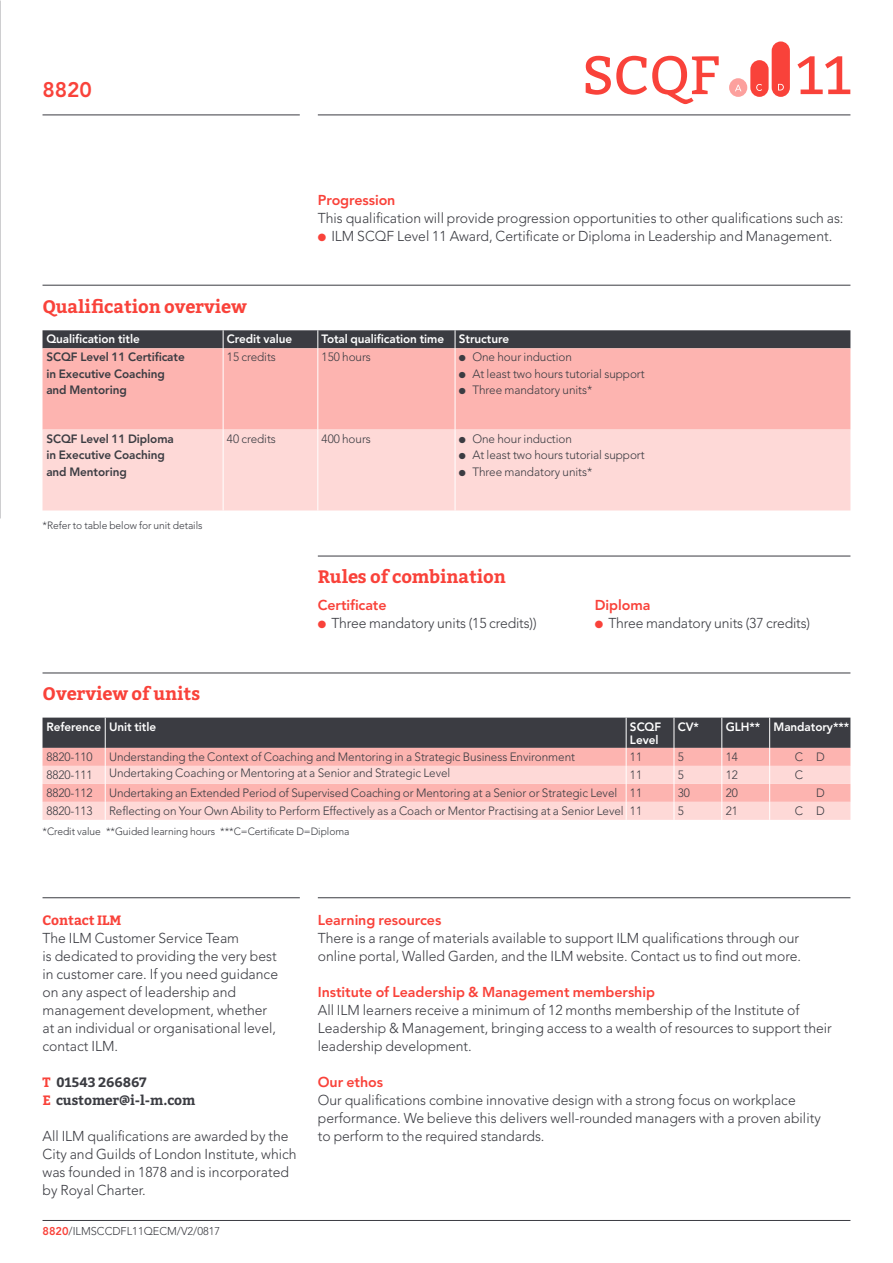
<style>
.page{position:relative;width:893px;height:1263px;background:#fff}
.page>*{position:absolute;margin:0;border:0;box-sizing:border-box;transform-origin:0 0}
.t1{font:54px "Bitter";color:#f9423a}
.t2{font:800 21px "Avenir";color:#f9423a}
.t3{font:700 18px "Bitter";letter-spacing:-.005em;color:#f9423a}
.t4{font:300 14.25px/18px "Avenir";color:#3b3c42}
.t5{font:800 14.25px "Avenir";letter-spacing:-.005em;color:#f9423a}
.t6{font:700 13.5px/18px "Bitter";letter-spacing:-.005em;color:#3b3c42}
.t7{font:700 13.5px "Bitter";letter-spacing:-.005em;color:#f9423a}
.t8{font:300 12px "Avenir";letter-spacing:-.005em;color:#3b3c42}
.t9{font:800 12px/13.5px "Avenir";letter-spacing:-.005em;color:#fff}
.t10{font:800 12px/16.5px "Avenir";letter-spacing:-.005em;color:#3b3c42}
.t11{font:300 11.25px "Avenir";color:#3b3c42}
.t12{font:300 10.5px "Avenir";letter-spacing:-.005em;color:#3b3c42}
.s1{color:#f9423a}
.s2{font-weight:800;color:#f9423a}
</style>
<div class="page">
<svg style="left:43px;top:718px;width:807px;height:102px;background:#c59e9e"></svg>
<hr style="left:318px;top:556px;width:532px;height:1px;background:#3b3c42">
<hr style="left:43px;top:673px;width:807px;height:1px;background:#3b3c42">
<hr style="left:43px;top:285px;width:807px;height:1px;background:#3b3c42">
<div style="left:43px;top:348px;width:807px;height:82px;background:#fdb4b0"></div>
<div style="left:43px;top:430px;width:807px;height:80px;background:#fed9d7"></div>
<div style="left:43px;top:330px;width:807px;height:18px;background:#3b3c42"></div>
<hr style="left:223px;top:348px;width:1px;height:82px;background:#fff">
<hr style="left:317px;top:348px;width:1px;height:82px;background:#fff">
<hr style="left:455px;top:348px;width:1px;height:82px;background:#fff">
<hr style="left:223px;top:430px;width:1px;height:80px;background:#fff">
<hr style="left:317px;top:430px;width:1px;height:80px;background:#fff">
<hr style="left:455px;top:430px;width:1px;height:80px;background:#fff">
<hr style="left:43px;top:1220px;width:807px;height:1px;background:#3b3c42">
<hr style="left:318px;top:115px;width:532px;height:1px;background:#3b3c42">
<hr style="left:43px;top:115px;width:257px;height:1px;background:#3b3c42">
<hr style="left:318px;top:897px;width:532px;height:1px;background:#3b3c42">
<hr style="left:43px;top:897px;width:257px;height:1px;background:#3b3c42">
<div style="left:729px;top:78px;width:18px;height:19px;background:#fca09d;border-radius:50%"></div>
<div style="left:750px;top:60px;width:19px;height:37px;background:#f9423a;border-radius:9px"></div>
<div style="left:772px;top:41px;width:18px;height:56px;background:#f9423a;border-radius:9px"></div>
<svg style="left:735px;top:85px;width:6px;height:6px"></svg>
<svg style="left:756px;top:84px;width:6px;height:7px"></svg>
<svg style="left:778px;top:84px;width:6px;height:6px"></svg>
<h2 class="t2" style="left:43px;top:77px;width:51px">8820</h2>
<p class="t3" style="left:43px;top:295px;width:206px">Qualification overview</p>
<h1 class="t1" style="left:582px;top:44px;width:140px">SCQF</h1>
<h1 class="t1" style="left:796px;top:44px;width:57px">11</h1>
<p class="t5" style="left:318px;top:191px;width:79px">Progression</p>
<p class="t4" style="left:318px;top:209px;width:527px">This qualification will provide progression opportunities to other qualifications such as:</p>
<p class="t4" style="left:318px;top:227px;width:516px"><span class="s1">●</span> ILM SCQF Level 11 Award, Certificate or Diploma in Leadership and Management.</p>
<p class="t9" style="left:46px;top:332px;width:95px">Qualification title</p>
<p class="t9" style="left:227px;top:332px;width:67px">Credit value</p>
<p class="t9" style="left:322px;top:332px;width:189px">Total qualification time Structure</p>
<p class="t10" style="left:46px;top:349px;width:140px">SCQF Level 11 Certificate in Executive Coaching and Mentoring</p>
<p class="t8" style="left:227px;top:350px;width:50px">15 credits</p>
<p class="t8" style="left:322px;top:350px;width:51px">150 hours</p>
<p class="t8" style="left:459px;top:350px;width:115px">● One hour induction</p>
<p class="t8" style="left:459px;top:367px;width:187px">● At least two hours tutorial support</p>
<p class="t8" style="left:459px;top:383px;width:135px">● Three mandatory units*</p>
<p class="t10" style="left:46px;top:430px;width:129px">SCQF Level 11 Diploma in Executive Coaching and Mentoring</p>
<p class="t8" style="left:227px;top:431px;width:50px">40 credits</p>
<p class="t8" style="left:322px;top:431px;width:51px">400 hours</p>
<p class="t8" style="left:459px;top:431px;width:115px">● One hour induction</p>
<p class="t8" style="left:459px;top:448px;width:187px">● At least two hours tutorial support</p>
<p class="t8" style="left:459px;top:464px;width:135px">● Three mandatory units*</p>
<p class="t12" style="left:43px;top:519px;width:162px">*Refer to table below for unit details</p>
<p class="t3" style="left:43px;top:682px;width:159px">Overview of units</p>
<p class="t3" style="left:318px;top:565px;width:190px">Rules of combination</p>
<p class="t5" style="left:318px;top:596px;width:70px">Certificate</p>
<p class="t4" style="left:318px;top:614px;width:220px"><span class="s1">●</span> Three mandatory units (15 credits))</p>
<p class="t5" style="left:595px;top:596px;width:57px">Diploma</p>
<p class="t4" style="left:595px;top:614px;width:217px"><span class="s1">●</span> Three mandatory units (37 credits)</p>
<p class="t9" style="left:46px;top:720px;width:111px">Reference Unit title</p>
<p class="t9" style="left:630px;top:720px;width:33px">SCQF<br>Level</p>
<p class="t9" style="left:678px;top:720px;width:23px">CV*</p>
<p class="t9" style="left:726px;top:720px;width:125px">GLH** Mandatory***</p>
<p class="t8" style="left:46px;top:750px;width:48px">8820-110</p>
<p class="t8" style="left:109px;top:750px;width:467px">Understanding the Context of Coaching and Mentoring in a Strategic Business Environment</p>
<p class="t8" style="left:630px;top:750px;width:14px">11</p>
<p class="t8" style="left:678px;top:750px;width:8px">5</p>
<p class="t8" style="left:726px;top:750px;width:14px">14</p>
<p class="t8" style="left:795px;top:750px;width:31px">C D</p>
<p class="t8" style="left:46px;top:768px;width:48px">8820-111</p>
<p class="t8" style="left:109px;top:766px;width:343px">Undertaking Coaching or Mentoring at a Senior and Strategic Level</p>
<p class="t8" style="left:630px;top:768px;width:14px">11</p>
<p class="t8" style="left:678px;top:768px;width:8px">5</p>
<p class="t8" style="left:726px;top:768px;width:14px">12</p>
<p class="t8" style="left:795px;top:768px;width:10px">C</p>
<p class="t8" style="left:46px;top:786px;width:48px">8820-112</p>
<p class="t8" style="left:109px;top:786px;width:535px">Undertaking an Extended Period of Supervised Coaching or Mentoring at a Senior or Strategic Level 11</p>
<p class="t8" style="left:678px;top:786px;width:14px">30</p>
<p class="t8" style="left:726px;top:786px;width:14px">20</p>
<p class="t8" style="left:816px;top:786px;width:10px">D</p>
<p class="t8" style="left:46px;top:804px;width:48px">8820-113</p>
<p class="t8" style="left:109px;top:804px;width:535px">Reflecting on Your Own Ability to Perform Effectively as a Coach or Mentor Practising at a Senior Level 11</p>
<p class="t8" style="left:678px;top:804px;width:8px">5</p>
<p class="t8" style="left:726px;top:804px;width:14px">21</p>
<p class="t8" style="left:795px;top:804px;width:31px">C D</p>
<p class="t12" style="left:43px;top:825px;width:308px">*Credit value **Guided learning hours ***C=Certificate D=Diploma</p>
<p class="t7" style="left:43px;top:912px;width:80px">Contact ILM</p>
<p class="t4" style="left:43px;top:929px;width:237px">The ILM Customer Service Team<br>is dedicated to providing the very best in customer care. If you need guidance on any aspect of leadership and management development, whether at an individual or organisational level, contact ILM.</p>
<p class="t6" style="left:43px;top:1073px;width:154px"><span class="s1">T</span> 01543 266867<br><span class="s1">E</span> customer@i-l-m.com</p>
<p class="t4" style="left:43px;top:1127px;width:256px">All ILM qualifications are awarded by the City and Guilds of London Institute, which was founded in 1878 and is incorporated by Royal Charter.</p>
<p class="t11" style="left:43px;top:1225px;width:179px"><span class="s2">8820</span>/ILMSCCDFL11QECM/V2/0817</p>
<p class="t5" style="left:318px;top:911px;width:125px">Learning resources</p>
<p class="t4" style="left:318px;top:929px;width:485px">There is a range of materials available to support ILM qualifications through our online portal, Walled Garden, and the ILM website. Contact us to find out more.</p>
<p class="t5" style="left:318px;top:983px;width:339px">Institute of Leadership &amp; Management membership</p>
<p class="t4" style="left:318px;top:1001px;width:515px">All ILM learners receive a minimum of 12 months membership of the Institute of<br>Leadership &amp; Management, bringing access to a wealth of resources to support their leadership development.</p>
<p class="t5" style="left:318px;top:1073px;width:67px">Our ethos</p>
<p class="t4" style="left:318px;top:1091px;width:504px">Our qualifications combine innovative design with a strong focus on workplace performance. We believe this delivers well-rounded managers with a proven ability to perform to the required standards.</p>
</div>
